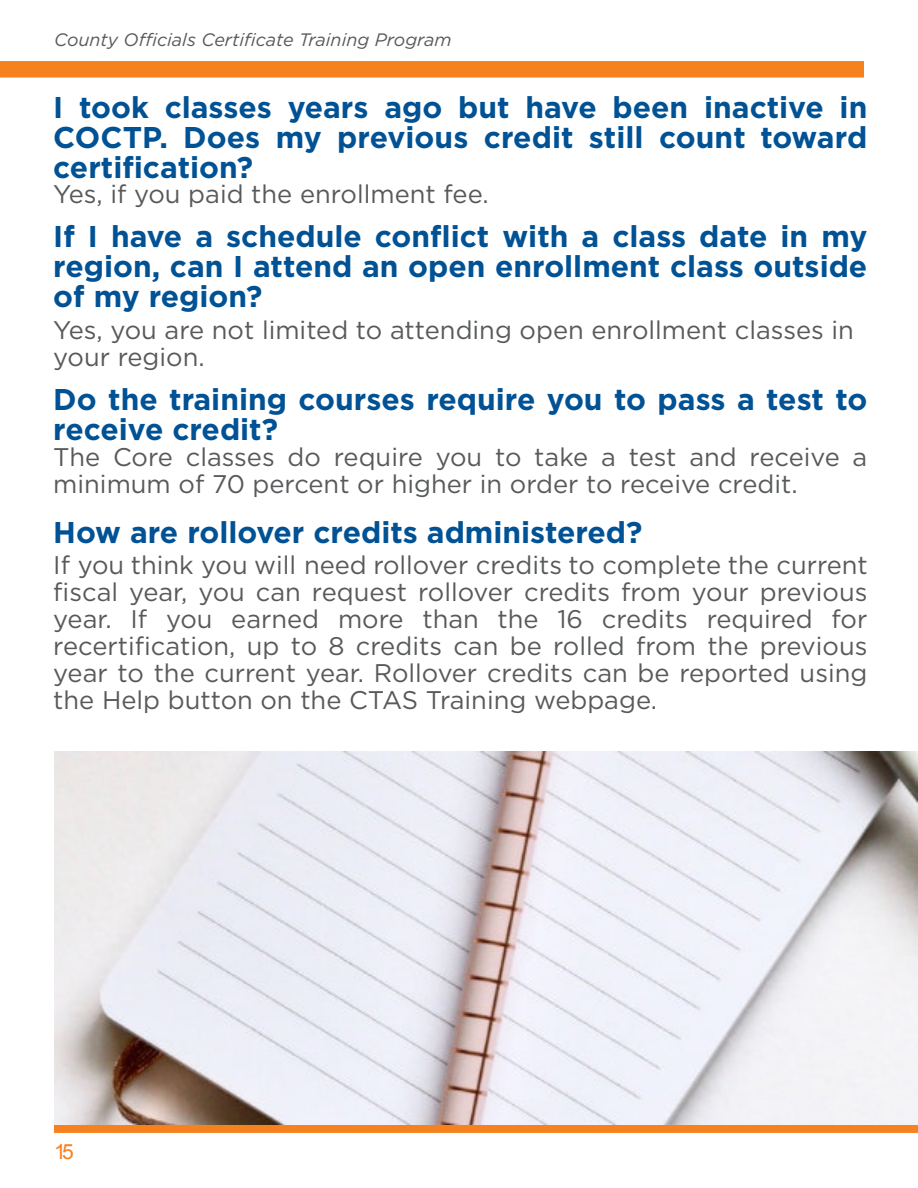
<style>
.page{position:relative;width:918px;height:1188px;background:#fff}
.page>*{position:absolute;margin:0;border:0;box-sizing:border-box;transform-origin:0 0}
.t1{font:700 30px/30px "Gotham";color:#005295;text-align:justify}
.t2{font:25.5px/27px "Gotham";color:#58595b}
.t3{font:21px "Arial";color:#f5811f}
.t4{font:italic 18px "Gotham";color:#58595b}
</style>
<div class="page">
<div style="left:0;top:61px;width:864px;height:17px;background:#f5821f"></div>
<div style="left:54px;top:1116px;width:864px;height:17px;background:#f5821f"></div>
<img style="left:54px;top:751px;width:864px;height:374px">
<p class="t4" style="left:54px;top:31px;width:399px">County Officials Certificate Training Program</p>
<p class="t1" style="left:53px;top:94px;width:816px">I took classes years ago but have been inactive in COCTP. Does my previous credit still count toward certification?</p>
<p class="t2" style="left:53px;top:182px;width:437px">Yes, if you paid the enrollment fee.</p>
<p class="t1" style="left:53px;top:223px;width:816px">If I have a schedule conflict with a class date in my region, can I attend an open enrollment class outside of my region?</p>
<p class="t2" style="left:53px;top:318px;width:802px">Yes, you are not limited to attending open enrollment classes in your region.</p>
<p class="t1" style="left:53px;top:386px;width:816px">Do the training courses require you to pass a test to receive credit?</p>
<p class="t2" style="left:53px;top:445px;width:816px">The Core classes do require you to take a test and receive a minimum of 70 percent or higher in order to receive credit.</p>
<p class="t1" style="left:53px;top:519px;width:591px">How are rollover credits administered?</p>
<p class="t2" style="left:53px;top:553px;width:816px;text-align:justify">If you think you will need rollover credits to complete the current fiscal year, you can request rollover credits from your previous year. If you earned more than the 16 credits required for recertification, up to 8 credits can be rolled from the previous year to the current year. Rollover credits can be reported using the Help button on the CTAS Training webpage.</p>
<p class="t3" style="left:54px;top:1144px;width:21px">15</p>
</div>
